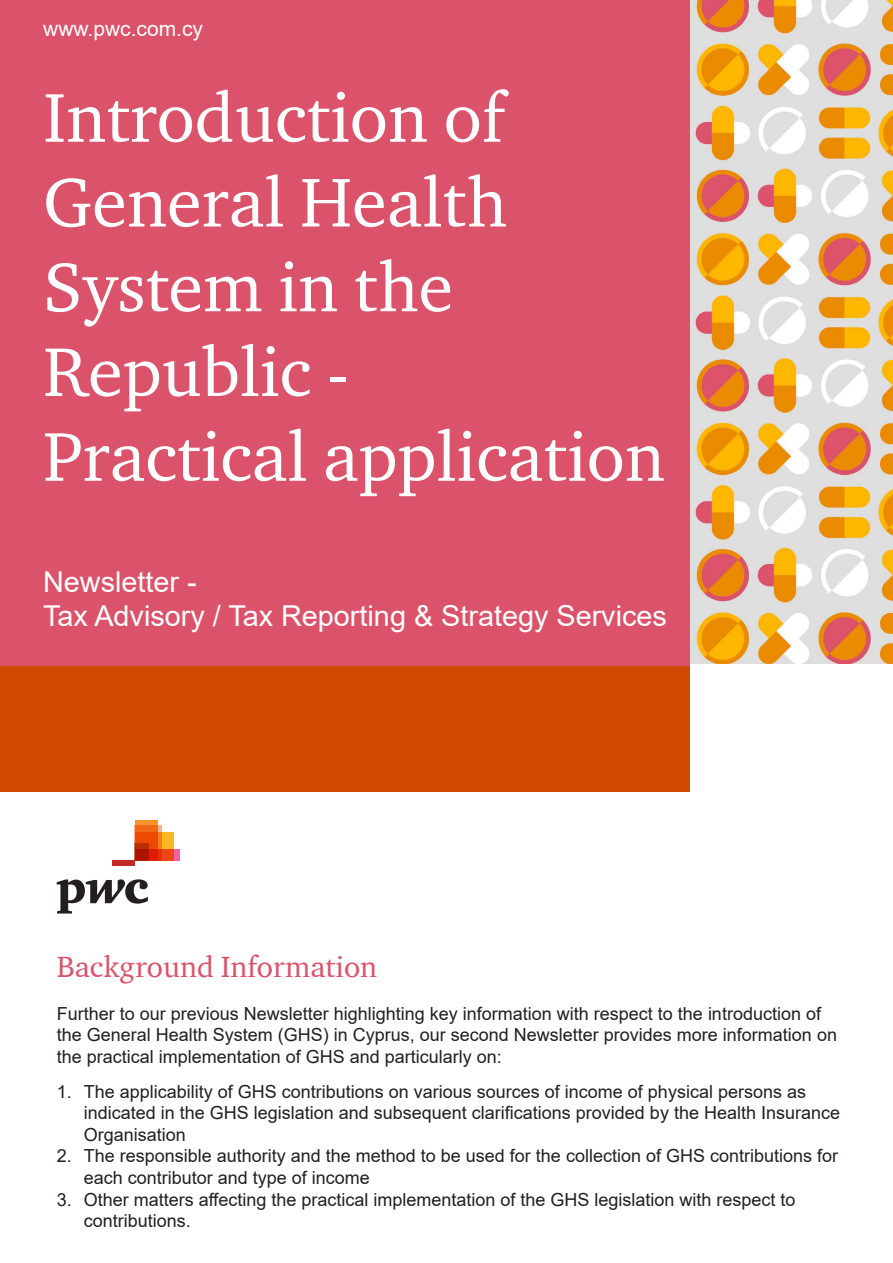
<style>
.page{position:relative;width:893px;height:1263px;background:#fff}
.page>*{position:absolute;margin:0;border:0;box-sizing:border-box;transform-origin:0 0}
.t1{font:70.65px "ITC Charter Com";color:#fff}
.t2{font:30px "ITC Charter Com";color:#db536a}
.t3{font:28.8px "Arial";color:#fff}
.t4{font:21px "Arial";color:#fff}
.t5{font:18px/21.6px "Arial";color:#231f20}
</style>
<div class="page">
<div style="left:0;top:632px;width:690px;height:159px;background:#d04a02"></div>
<img style="left:690px;top:0;width:203px;height:664px">
<div style="left:0;top:0;width:690px;height:665px;background:#db536a"></div>
<div style="left:135px;top:832px;width:38px;height:28px;background:#fcb825"></div>
<svg style="left:162px;top:849px;width:17px;height:11px"></svg>
<svg style="left:157px;top:825px;width:5px;height:35px"></svg>
<svg style="left:135px;top:820px;width:22px;height:40px"></svg>
<svg style="left:135px;top:843px;width:14px;height:17px"></svg>
<div style="left:112px;top:860px;width:23px;height:6px;background:#c32a25"></div>
<svg style="left:57px;top:879px;width:91px;height:34px"></svg>
<p class="t4" style="left:43px;top:14px;width:161px">www.pwc.com.cy</p>
<p class="t1" style="left:43px;top:74px;width:463px">Introduction of</p>
<p class="t1" style="left:43px;top:159px;width:465px">General Health</p>
<p class="t1" style="left:43px;top:244px;width:411px">System in the</p>
<p class="t1" style="left:43px;top:328px;width:308px">Republic -</p>
<p class="t1" style="left:43px;top:413px;width:623px">Practical application</p>
<p class="t3" style="left:43px;top:562px;width:155px">Newsletter -</p>
<p class="t3" style="left:43px;top:596px;width:625px">Tax Advisory / Tax Reporting &amp; Strategy Services</p>
<p class="t2" style="left:57px;top:948px;width:322px">Background Information</p>
<p class="t5" style="left:57px;top:1003px;width:782px">Further to our previous Newsletter highlighting key information with respect to the introduction of the General Health System (GHS) in Cyprus, our second Newsletter provides more information on the practical implementation of GHS and particularly on:</p>
<p class="t5" style="left:84px;top:1080px;width:758px;text-indent:-27px">1. The applicability of GHS contributions on various sources of income of physical persons as indicated in the GHS legislation and subsequent clarifications provided by the Health Insurance<br>Organisation</p>
<p class="t5" style="left:84px;top:1145px;width:756px;text-indent:-27px">2. The responsible authority and the method to be used for the collection of GHS contributions for each contributor and type of income</p>
<p class="t5" style="left:84px;top:1188px;width:713px;text-indent:-27px">3. Other matters affecting the practical implementation of the GHS legislation with respect to contributions.</p>
</div>
